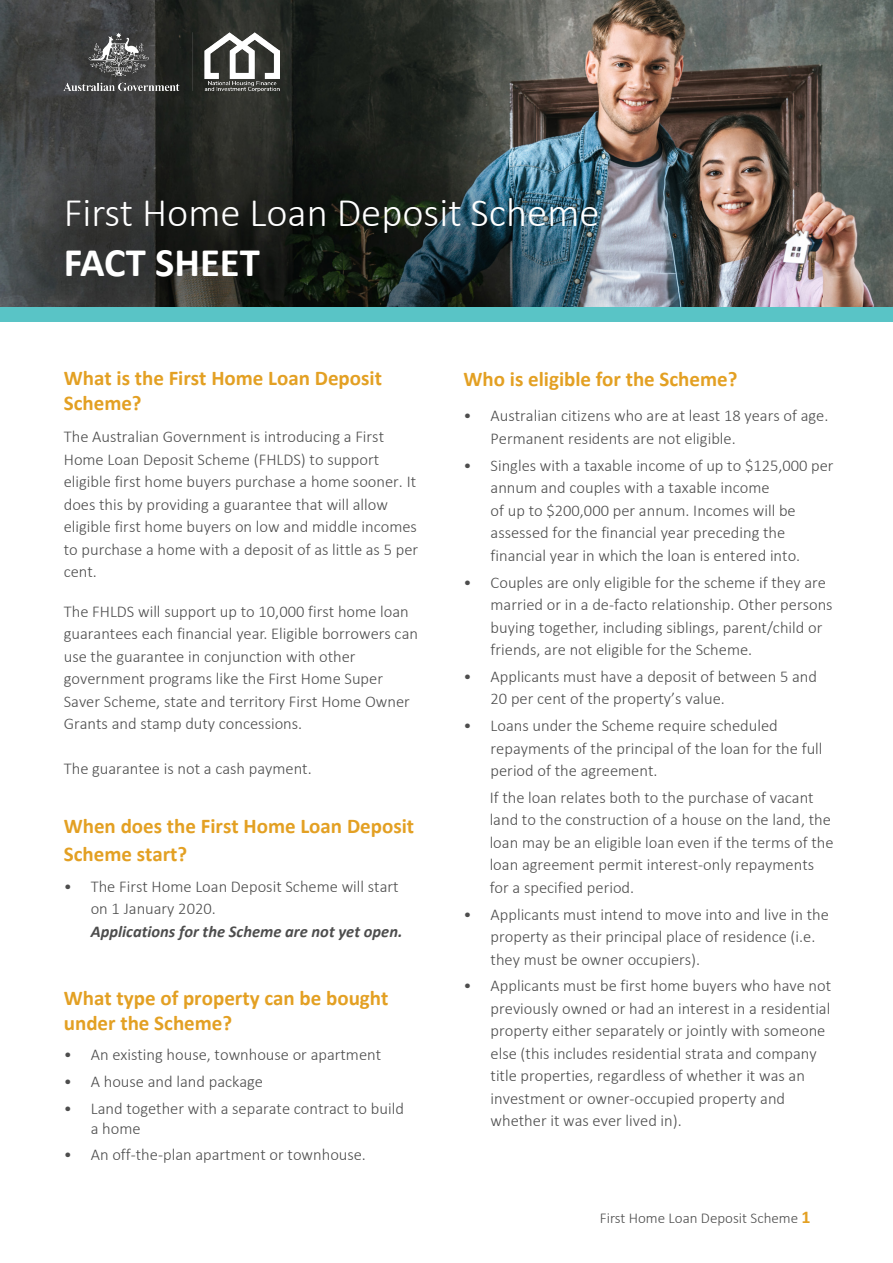
<style>
.page{position:relative;width:893px;height:1263px;background:#fff}
.page>*{position:absolute;margin:0;border:0;box-sizing:border-box;transform-origin:0 0}
.t1{font:300 40.65px "Calibri";color:#fff}
.t2{font:700 40.65px "Calibri";color:#fff}
.t3{font:700 21px/25.2px "Calibri";color:#e3a023}
.t4{font:300 16.5px/22.5px "Calibri";color:#4d4d4d}
.t5{font:300 15px "Calibri";color:#4d4d4d}
.s1{font-weight:700;font-style:italic}
.s2{font-weight:700;font-size:18px;color:#e3a023}
</style>
<div class="page">
<img style="left:0;top:0;width:893px;height:307px">
<img style="left:64px;top:32px;width:216px;height:60px">
<div style="left:0;top:307px;width:893px;height:15px;background:#59c4c6"></div>
<p class="t1" style="left:64px;top:188px;width:537px">First Home Loan Deposit Scheme</p>
<p class="t2" style="left:64px;top:234px;width:198px">FACT SHEET</p>
<p class="t3" style="left:64px;top:365px;width:320px">What is the First Home Loan Deposit<br>Scheme?</p>
<p class="t4" style="left:64px;top:425px;width:356px">The Australian Government is introducing a First Home Loan Deposit Scheme (FHLDS) to support eligible first home buyers purchase a home sooner. It does this by providing a guarantee that will allow eligible first home buyers on low and middle incomes to purchase a home with a deposit of as little as 5 per cent.</p>
<p class="t4" style="left:64px;top:600px;width:356px">The FHLDS will support up to 10,000 first home loan guarantees each financial year. Eligible borrowers can use the guarantee in conjunction with other government programs like the First Home Super Saver Scheme, state and territory First Home Owner Grants and stamp duty concessions.</p>
<p class="t4" style="left:64px;top:757px;width:249px">The guarantee is not a cash payment.</p>
<p class="t3" style="left:64px;top:811px;width:352px;line-height:28.7px">When does the First Home Loan Deposit<br>Scheme start?</p>
<p class="t4" style="left:91px;top:875px;width:313px;text-indent:-27px">• The First Home Loan Deposit Scheme will start on 1 January 2020.<br><span class="s1">Applications for the Scheme are not yet open.</span></p>
<p class="t3" style="left:64px;top:985px;width:326px">What type of property can be bought under the Scheme?</p>
<p class="t4" style="left:64px;top:1043px;width:319px">• An existing house, townhouse or apartment</p>
<p class="t4" style="left:64px;top:1070px;width:201px">• A house and land package</p>
<p class="t4" style="left:91px;top:1098px;width:315px;line-height:19.8px;text-indent:-27px">• Land together with a separate contract to build a home</p>
<p class="t4" style="left:64px;top:1143px;width:304px">• An off-the-plan apartment or townhouse.</p>
<p class="t3" style="left:463px;top:367px;width:275px">Who is eligible for the Scheme?</p>
<p class="t4" style="left:491px;top:405px;width:339px;text-indent:-27px">• Australian citizens who are at least 18 years of age.<br>Permanent residents are not eligible.</p>
<p class="t4" style="left:491px;top:454px;width:345px;text-indent:-27px">• Singles with a taxable income of up to $125,000 per annum and couples with a taxable income<br>of up to $200,000 per annum. Incomes will be assessed for the financial year preceding the financial year in which the loan is entered into.</p>
<p class="t4" style="left:491px;top:571px;width:344px;text-indent:-27px">• Couples are only eligible for the scheme if they are married or in a de-facto relationship. Other persons buying together, including siblings, parent/child or friends, are not eligible for the Scheme.</p>
<p class="t4" style="left:491px;top:665px;width:328px;text-indent:-27px">• Applicants must have a deposit of between 5 and<br>20 per cent of the property’s value.</p>
<p class="t4" style="left:491px;top:714px;width:333px;text-indent:-27px">• Loans under the Scheme require scheduled repayments of the principal of the loan for the full period of the agreement.</p>
<p class="t4" style="left:490px;top:786px;width:345px">If the loan relates both to the purchase of vacant land to the construction of a house on the land, the loan may be an eligible loan even if the terms of the loan agreement permit interest-only repayments for a specified period.</p>
<p class="t4" style="left:491px;top:903px;width:340px;text-indent:-27px">• Applicants must intend to move into and live in the property as their principal place of residence (i.e. they must be owner occupiers).</p>
<p class="t4" style="left:491px;top:974px;width:342px;text-indent:-27px">• Applicants must be first home buyers who have not previously owned or had an interest in a residential property either separately or jointly with someone else (this includes residential strata and company title properties, regardless of whether it was an investment or owner-occupied property and whether it was ever lived in).</p>
<p class="t5" style="left:600px;top:1209px;width:212px">First Home Loan Deposit Scheme <span class="s2">1</span></p>
</div>
